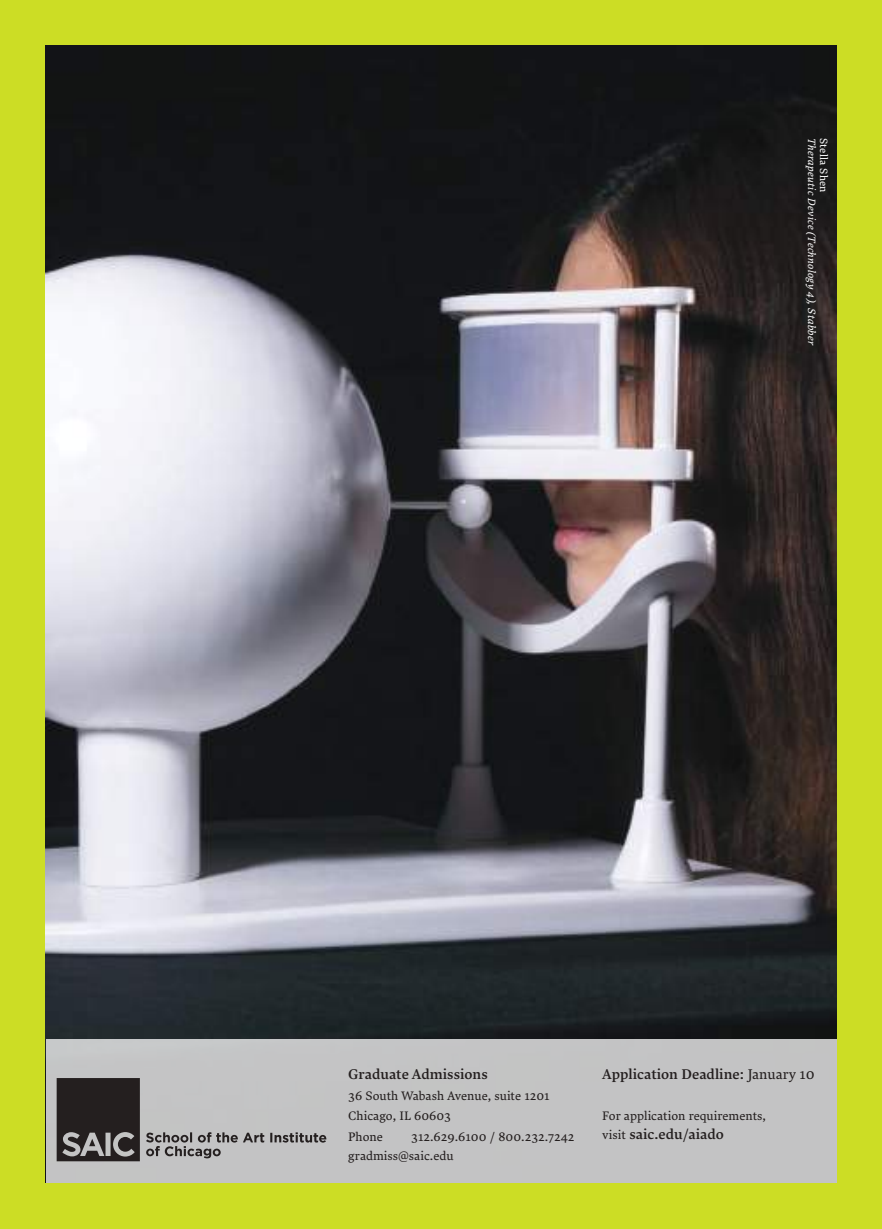
<style>
.page{position:relative;width:882px;height:1229px;background:#fff}
.page>*{position:absolute;margin:0;border:0;box-sizing:border-box;transform-origin:0 0}
.t1{font:500 14px "Lava Pro";color:#241f1f}
.t2{font:12.25px/20.5px "Lava Pro";color:#241f1f}
.t3{font:italic 10.5px "Lava Pro";letter-spacing:.025em;color:#fff}
.t4{font:10.5px "Lava Pro";letter-spacing:.025em;color:#fff}
.s1{font-weight:400}
.s2{font-weight:400;font-size:12.25px}
</style>
<div class="page">
<div style="left:0;top:0;width:882px;height:1228px;background:linear-gradient(to right,#cdde25,#cbdc25)"></div>
<img style="left:46px;top:46px;width:790px;height:994px">
<div style="left:46px;top:1040px;width:790px;height:143px;background:#c3c3c4"></div>
<svg style="left:57px;top:1078px;width:269px;height:83px"></svg>
<p class="t3" style="left:819px;top:138px;width:210px;rotate:90deg">Therapeutic Device (Technology 4), Stabber</p>
<p class="t4" style="left:832px;top:138px;width:57px;rotate:90deg">Stella Shen</p>
<p class="t1" style="left:348px;top:1063px;width:141px">Graduate Admissions</p>
<p class="t2" style="left:348px;top:1084px;width:203px">36 South Wabash Avenue, suite 1201<br>Chicago, IL 60603<br>Phone</p>
<p class="t2" style="left:348px;top:1125px;width:228px;line-height:19.2px;text-indent:63px">312.629.6100 / 800.232.7242 gradmiss@saic.edu</p>
<p class="t1" style="left:602px;top:1063px;width:214px">Application Deadline: <span class="s1">January 10</span></p>
<p class="t2" style="left:602px;top:1104px;width:165px">For application requirements,</p>
<p class="t1" style="left:602px;top:1124px;width:123px"><span class="s2">visit</span> saic.edu/aiado</p>
</div>
